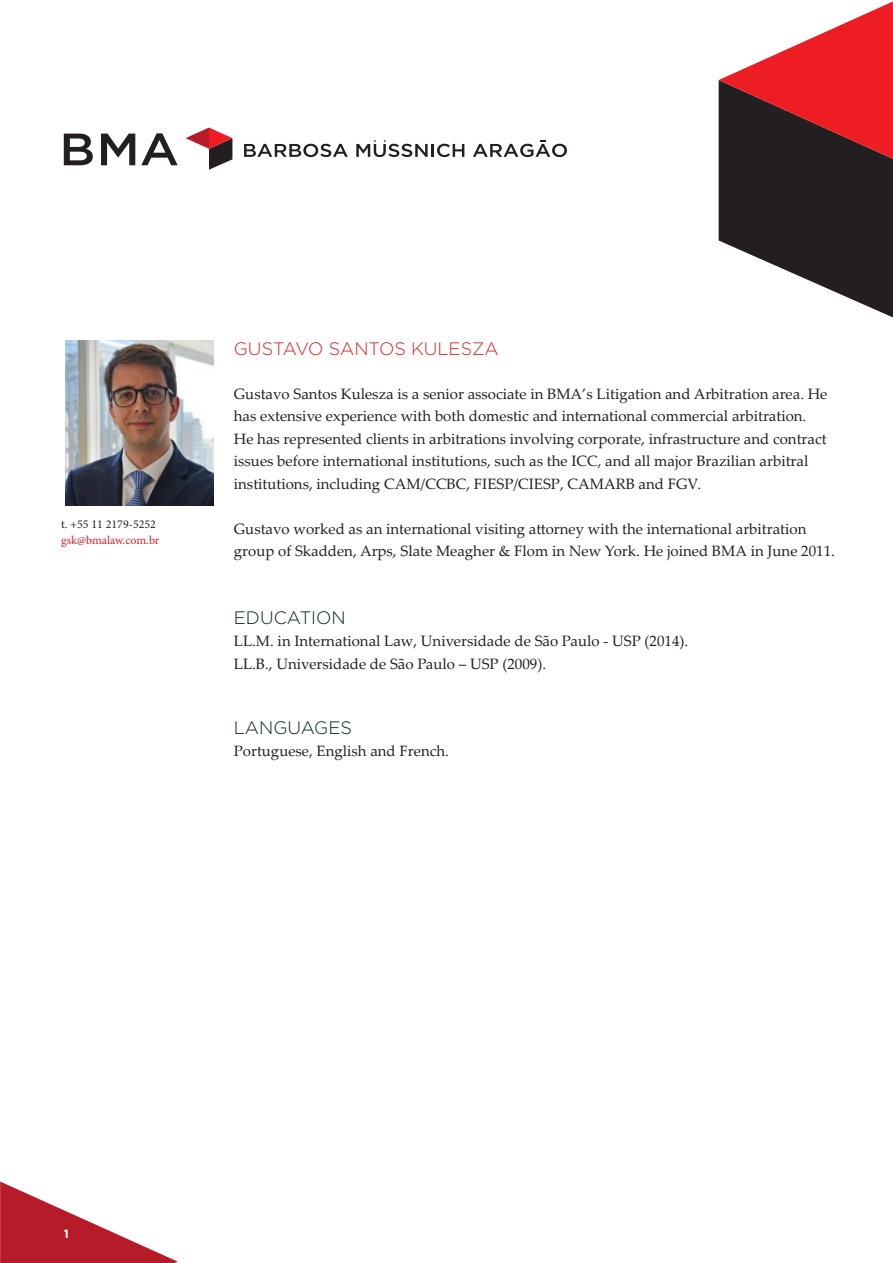
<style>
.page{position:relative;width:893px;height:1263px;background:#fff}
.page>*{position:absolute;margin:0;border:0;box-sizing:border-box;transform-origin:0 0}
.t1{font:300 18px "Gotham";letter-spacing:-.005em;color:#d1232a}
.t2{font:300 18px "Gotham";color:#072127}
.t3{font:15px/22.5px "Palatino Linotype";color:#231f20}
.t4{font:12px "Minion Pro";letter-spacing:-.005em;color:#d1232a}
.t5{font:12px "Minion Pro";color:#231f20}
.t6{font:700 12px "Gotham";color:#fff}
</style>
<div class="page">
<svg style="left:719px;top:1px;width:174px;height:316px"></svg>
<svg style="left:244px;top:144px;width:104px;height:13px"></svg>
<svg style="left:356px;top:140px;width:108px;height:17px"></svg>
<svg style="left:473px;top:141px;width:94px;height:16px"></svg>
<svg style="left:186px;top:128px;width:46px;height:42px"></svg>
<svg style="left:64px;top:134px;width:29px;height:31px"></svg>
<svg style="left:101px;top:134px;width:34px;height:31px"></svg>
<svg style="left:141px;top:133px;width:37px;height:32px"></svg>
<svg style="left:0;top:1181px;width:178px;height:82px"></svg>
<img style="left:65px;top:340px;width:148px;height:166px">
<p class="t5" style="left:61px;top:516px;width:96px">t. +55 11 2179-5252</p>
<p class="t4" style="left:61px;top:532px;width:100px">gsk@bmalaw.com.br</p>
<p class="t1" style="left:234px;top:337px;width:266px">GUSTAVO SANTOS KULESZA</p>
<p class="t3" style="left:234px;top:382px;width:595px">Gustavo Santos Kulesza is a senior associate in BMA’s Litigation and Arbitration area. He has extensive experience with both domestic and international commercial arbitration.<br>He has represented clients in arbitrations involving corporate, infrastructure and contract issues before international institutions, such as the ICC, and all major Brazilian arbitral institutions, including CAM/CCBC, FIESP/CIESP, CAMARB and FGV.</p>
<p class="t3" style="left:234px;top:517px;width:603px">Gustavo worked as an international visiting attorney with the international arbitration group of Skadden, Arps, Slate Meagher &amp; Flom in New York. He joined BMA in June 2011.</p>
<p class="t2" style="left:234px;top:606px;width:113px">EDUCATION</p>
<p class="t3" style="left:234px;top:629px;width:456px">LL.M. in International Law, Universidade de São Paulo - USP (2014).<br>LL.B., Universidade de São Paulo – USP (2009).</p>
<p class="t2" style="left:234px;top:716px;width:120px">LANGUAGES</p>
<p class="t3" style="left:234px;top:739px;width:216px">Portuguese, English and French.</p>
<p class="t6" style="left:64px;top:1226px;width:7px">1</p>
</div>
